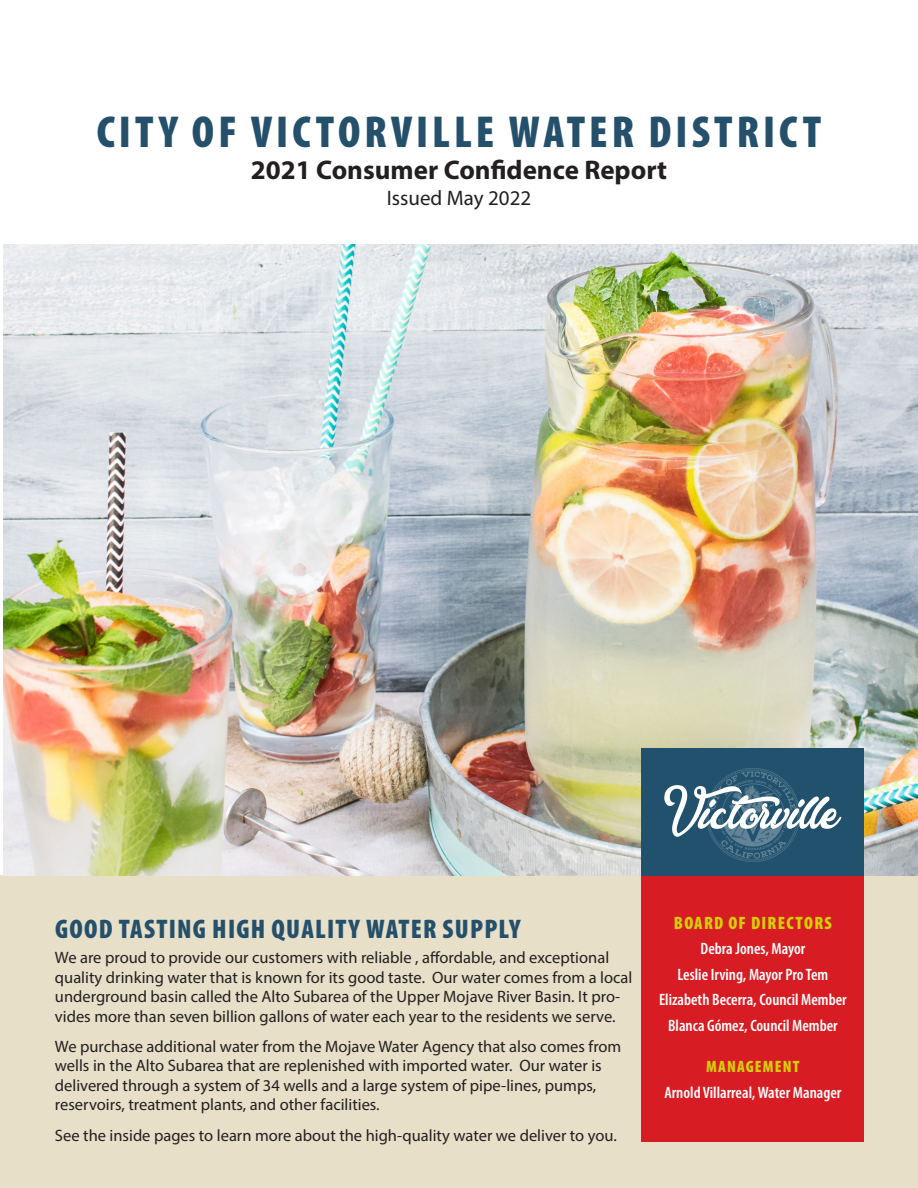
<style>
.page{position:relative;width:918px;height:1188px;background:#fff}
.page>*{position:absolute;margin:0;border:0;box-sizing:border-box;transform-origin:0 0}
.t1{font:900 condensed 45px "Myriad Pro";letter-spacing:.09em;color:#25506b}
.t2{font:900 condensed 27px "Myriad Pro";letter-spacing:.045em;color:#25506b}
.t3{font:700 27px "Myriad Pro";color:#231f20}
.t4{font:21px "Myriad Pro";color:#231f20}
.t5{font:900 condensed 18px "Myriad Pro";letter-spacing:.07em;color:#d6cd09}
.t6{font:16.5px/19.5px "Myriad Pro";color:#231f20}
.t7{font:600 condensed 16.5px "Myriad Pro";color:#fff}
.t8{font:900 condensed 16.5px "Myriad Pro";letter-spacing:.07em;color:#d6cd09}
</style>
<div class="page">
<div style="left:0;top:876px;width:918px;height:312px;background:#e7dfc8"></div>
<img style="left:3px;top:244px;width:915px;height:632px">
<div style="left:642px;top:748px;width:222px;height:128px;background:#21516d"></div>
<img style="left:711px;top:768px;width:84px;height:93px">
<svg style="left:664px;top:785px;width:177px;height:52px"></svg>
<div style="left:642px;top:876px;width:222px;height:266px;background:#d81c23"></div>
<p class="t1" style="left:97px;top:103px;width:726px">CITY OF VICTORVILLE WATER DISTRICT</p>
<p class="t3" style="left:251px;top:153px;width:418px">2021 Consumer Confidence Report</p>
<p class="t4" style="left:387px;top:185px;width:146px">Issued May 2022</p>
<p class="t2" style="left:55px;top:912px;width:467px">GOOD TASTING HIGH QUALITY WATER SUPPLY</p>
<p class="t6" style="left:55px;top:948px;width:579px">We are proud to provide our customers with reliable , affordable, and exceptional quality drinking water that is known for its good taste. Our water comes from a local underground basin called the Alto Subarea of the Upper Mojave River Basin. It pro&shy;vides more than seven billion gallons of water each year to the residents we serve.</p>
<p class="t6" style="left:55px;top:1036px;width:568px">We purchase additional water from the Mojave Water Agency that also comes from wells in the Alto Subarea that are replenished with imported water. Our water is delivered through a system of 34 wells and a large system of pipe-lines, pumps, reservoirs, treatment plants, and other facilities.</p>
<p class="t6" style="left:55px;top:1125px;width:563px">See the inside pages to learn more about the high-quality water we deliver to you.</p>
<p class="t5" style="left:674px;top:911px;width:159px">BOARD OF DIRECTORS</p>
<p class="t7" style="left:701px;top:938px;width:106px">Debra Jones, Mayor</p>
<p class="t7" style="left:677px;top:964px;width:152px">Leslie Irving, Mayor Pro Tem</p>
<p class="t7" style="left:659px;top:989px;width:189px">Elizabeth Becerra, Council Member</p>
<p class="t7" style="left:668px;top:1015px;width:171px">Blanca Gómez, Council Member</p>
<p class="t8" style="left:706px;top:1056px;width:95px">MANAGEMENT</p>
<p class="t7" style="left:664px;top:1082px;width:178px">Arnold Villarreal, Water Manager</p>
</div>
